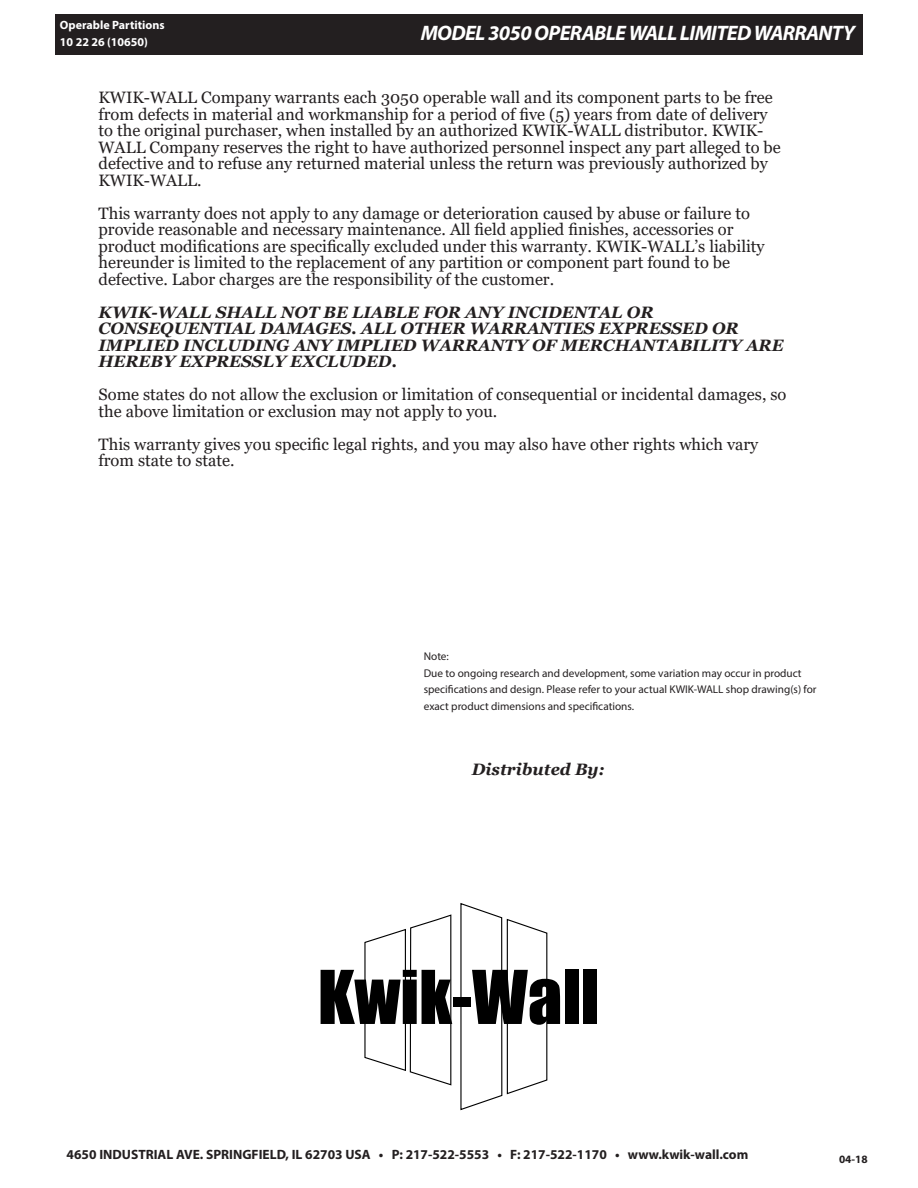
<style>
.page{position:relative;width:918px;height:1188px;background:#fff}
.page>*{position:absolute;margin:0;border:0;box-sizing:border-box;transform-origin:0 0}
.t1{font:italic 700 21px "Myriad Pro";letter-spacing:-.03em;color:#fff}
.t2{font:16.5px/16.5px "Georgia";color:#231f20}
.t3{font:italic 700 16.5px/16.5px "Georgia";color:#231f20}
.t4{font:700 13.5px "Myriad Pro";color:#231f20}
.t5{font:700 12px/16.5px "Myriad Pro";color:#fff}
.t6{font:11.25px/16.5px "Myriad Pro";color:#231f20}
.t7{font:700 11.25px "Myriad Pro";color:#231f20}
.s1{color:#fff}
</style>
<div class="page">
<div style="left:55px;top:15px;width:808px;height:40px;background:#231f20"></div>
<svg style="left:321px;top:903px;width:239px;height:208px"></svg>
<div style="left:565px;top:970px;width:14px;height:54px;background:#000"></div>
<div style="left:584px;top:970px;width:13px;height:54px;background:#000"></div>
<p class="t5" style="left:60px;top:17px;width:106px">Operable Partitions<br>10 22 26 (10650)</p>
<p class="t1" style="left:421px;top:20px;width:436px">MODEL 3050 OPERABLE WALL LIMITED WARRANTY</p>
<p class="t2" style="left:99px;top:90px;width:684px">KWIK-WALL Company warrants each 3050 operable wall and its component parts to be free from defects in material and workmanship for a period of five (5) years from date of delivery to the original purchaser, when installed by an authorized KWIK-WALL distributor. KWIK-WALL Company reserves the right to have authorized personnel inspect any part alleged to be defective and to refuse any returned material unless the return was previously authorized by KWIK-WALL.</p>
<p class="t2" style="left:99px;top:205px;width:668px">This warranty does not apply to any damage or deterioration caused by abuse or failure to provide reasonable and necessary maintenance. All field applied finishes, accessories or product modifications are specifically excluded under this warranty. KWIK-WALL’s liability hereunder is limited to the replacement of any partition or component part found to be defective. Labor charges are the responsibility of the customer.</p>
<p class="t3" style="left:99px;top:304px;width:687px">KWIK-WALL SHALL NOT BE LIABLE FOR ANY INCIDENTAL OR CONSEQUENTIAL DAMAGES. ALL OTHER WARRANTIES EXPRESSED OR IMPLIED INCLUDING ANY IMPLIED WARRANTY OF MERCHANTABILITY ARE HEREBY EXPRESSLY EXCLUDED.</p>
<p class="t2" style="left:99px;top:387px;width:690px">Some states do not allow the exclusion or limitation of consequential or incidental damages, so the above limitation or exclusion may not apply to you.</p>
<p class="t2" style="left:99px;top:436px;width:661px">This warranty gives you specific legal rights, and you may also have other rights which vary from state to state.</p>
<p class="t6" style="left:424px;top:648px;width:27px">Note:</p>
<p class="t6" style="left:424px;top:664px;width:379px">Due to ongoing research and development, some variation may occur in product</p>
<p class="t6" style="left:424px;top:681px;width:394px">specifications and design. Please refer to your actual KWIK-WALL shop drawing(s) for exact product dimensions and specifications.</p>
<p class="t3" style="left:472px;top:761px;width:134px">Distributed By:</p>
<p class="t4" style="left:67px;top:1145px;width:683px">4650 INDUSTRIAL AVE. SPRINGFIELD, IL 62703 USA • P: 217-522-5553 • F: 217-522-1170 • www.kwik-wall.com</p>
<p class="t7" style="left:833px;top:1152px;width:36px"><span class="s1">0</span>04-18</p>
</div>
